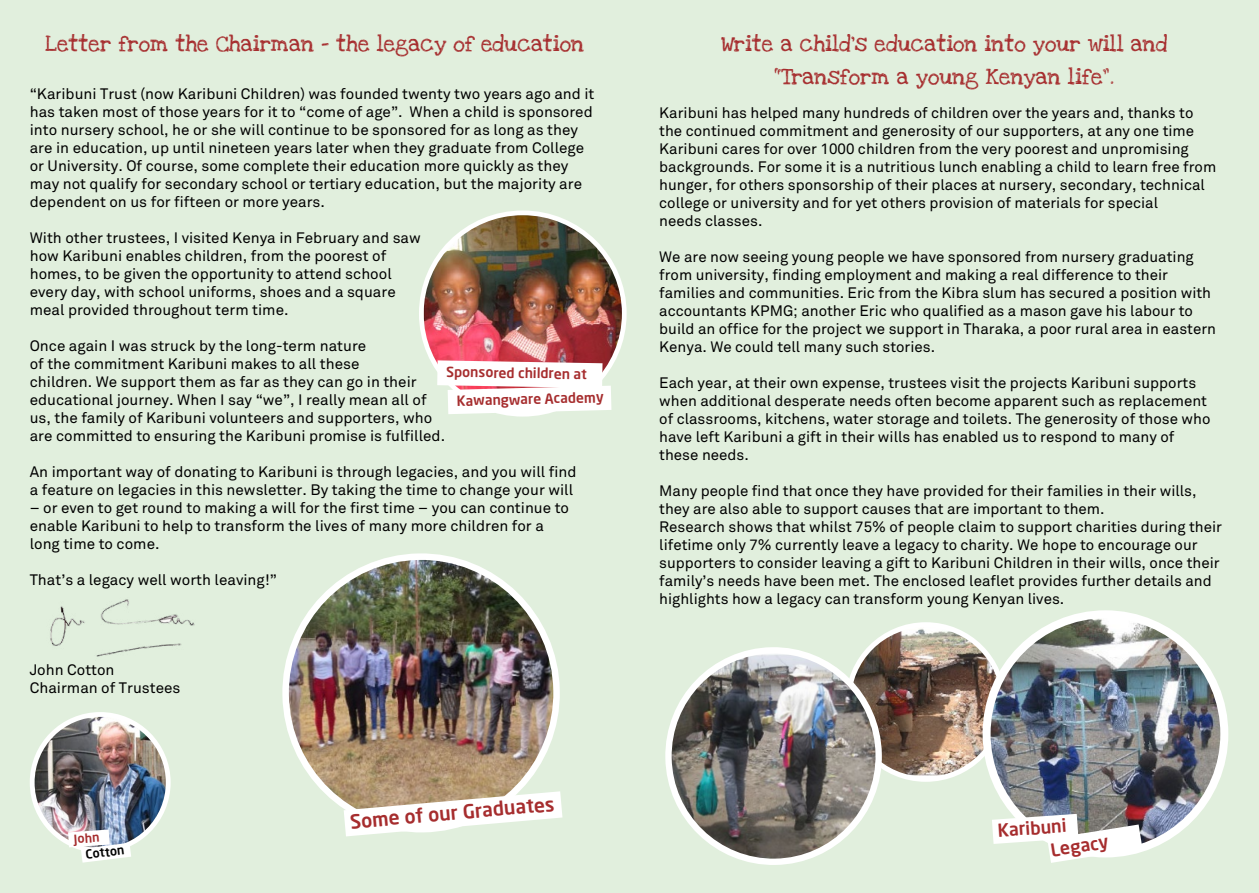
<style>
.page{position:relative;width:1259px;height:893px;background:#e1efdd}
.page>*{position:absolute;margin:0;border:0;box-sizing:border-box;transform-origin:0 0}
.t1{font:500 19.35px "Neo Sans";color:#a62d2e}
.t2{font:500 17.85px "Neo Sans";color:#a62d2e}
.t3{font:16.5px/33px "Love Ya Like A Sister";color:#a62d2e;text-align:center}
.t4{font:15px/18px "Akkurat";color:#000}
.t5{font:500 13.95px "Neo Sans";color:#a62d2e}
.t6{font:500 12.45px "Neo Sans";color:#000}
.t7{font:500 12.45px "Neo Sans";color:#a62d2e}
</style>
<div class="page">
<img style="left:870px;top:628px;width:116px;height:148px">
<img style="left:665px;top:645px;width:219px;height:220px">
<img style="left:425px;top:216px;width:199px;height:155px">
<div style="left:419px;top:210px;width:207px;height:207px;border:5px solid #fff;border-radius:50%"></div>
<img style="left:986px;top:619px;width:238px;height:233px">
<div style="left:982px;top:610px;width:246px;height:247px;border:8px solid #fff;border-radius:50%"></div>
<img style="left:282px;top:553px;width:276px;height:256px">
<svg style="left:344px;top:791px;width:218px;height:45px"></svg>
<svg style="left:992px;top:814px;width:150px;height:49px"></svg>
<img style="left:32px;top:714px;width:136px;height:136px;border-radius:68px">
<div style="left:30px;top:712px;width:141px;height:141px;border:5px solid #fff;border-radius:50%"></div>
<svg style="left:68px;top:829px;width:63px;height:34px"></svg>
<img style="left:50px;top:599px;width:145px;height:58px">
<svg style="left:437px;top:360px;width:174px;height:54px;background:#f9f2f2"></svg>
<p class="t3" style="left:45px;top:28px;width:540px">Letter from the Chairman – the legacy of education</p>
<p class="t3" style="left:721px;top:28px;width:448px">Write a child’s education into your will and “Transform a young Kenyan life”.</p>
<p class="t4" style="left:659px;top:104px;width:558px">Karibuni has helped many hundreds of children over the years and, thanks to the continued commitment and generosity of our supporters, at any one time Karibuni cares for over 1000 children from the very poorest and unpromising backgrounds. For some it is a nutritious lunch enabling a child to learn free from hunger, for others sponsorship of their places at nursery, secondary, technical college or university and for yet others provision of materials for special<br>needs classes.</p>
<p class="t4" style="left:659px;top:248px;width:558px">We are now seeing young people we have sponsored from nursery graduating from university, finding employment and making a real difference to their families and communities. Eric from the Kibra slum has secured a position with accountants KPMG; another Eric who qualified as a mason gave his labour to build an office for the project we support in Tharaka, a poor rural area in eastern Kenya. We could tell many such stories.</p>
<p class="t4" style="left:659px;top:374px;width:553px">Each year, at their own expense, trustees visit the projects Karibuni supports when additional desperate needs often become apparent such as replacement of classrooms, kitchens, water storage and toilets. The generosity of those who have left Karibuni a gift in their wills has enabled us to respond to many of these needs.</p>
<p class="t4" style="left:659px;top:482px;width:564px">Many people find that once they have provided for their families in their wills, they are also able to support causes that are important to them.<br>Research shows that whilst 75% of people claim to support charities during their lifetime only 7% currently leave a legacy to charity. We hope to encourage our supporters to consider leaving a gift to Karibuni Children in their wills, once their family’s needs have been met. The enclosed leaflet provides further details and highlights how a legacy can transform young Kenyan lives.</p>
<p class="t4" style="left:30px;top:85px;width:566px">“Karibuni Trust (now Karibuni Children) was founded twenty two years ago and it has taken most of those years for it to “come of age”. When a child is sponsored into nursery school, he or she will continue to be sponsored for as long as they are in education, up until nineteen years later when they graduate from College or University. Of course, some complete their education more quickly as they may not qualify for secondary school or tertiary education, but the majority are dependent on us for fifteen or more years.</p>
<p class="t4" style="left:30px;top:229px;width:392px">With other trustees, I visited Kenya in February and saw how Karibuni enables children, from the poorest of homes, to be given the opportunity to attend school every day, with school uniforms, shoes and a square meal provided throughout term time.</p>
<p class="t4" style="left:30px;top:337px;width:417px">Once again I was struck by the long-term nature<br>of the commitment Karibuni makes to all these<br>children. We support them as far as they can go in their educational journey. When I say “we”, I really mean all of us, the family of Karibuni volunteers and supporters, who are committed to ensuring the Karibuni promise is fulfilled.</p>
<p class="t4" style="left:30px;top:463px;width:548px">An important way of donating to Karibuni is through legacies, and you will find a feature on legacies in this newsletter. By taking the time to change your will</p>
<p class="t4" style="left:30px;top:499px;width:541px">– or even to get round to making a will for the first time – you can continue to enable Karibuni to help to transform the lives of many more children for a long time to come.</p>
<p class="t4" style="left:30px;top:571px;width:249px">That’s a legacy well worth leaving!”</p>
<p class="t5" style="left:446px;top:366px;width:142px;rotate:1deg">Sponsored children at</p>
<p class="t5" style="left:457px;top:394px;width:148px;rotate:-1deg">Kawangware Academy</p>
<p class="t4" style="left:30px;top:661px;width:152px">John Cotton<br>Chairman of Trustees</p>
<p class="t7" style="left:74px;top:834px;width:27px;rotate:-4deg">John</p>
<p class="t6" style="left:85px;top:849px;width:40px;rotate:-7deg">Cotton</p>
<p class="t1" style="left:349px;top:813px;width:207px;rotate:-5deg">Some of our Graduates</p>
<p class="t2" style="left:997px;top:823px;width:71px;rotate:-4deg">Karibuni</p>
<p class="t2" style="left:1049px;top:843px;width:60px;rotate:-9deg">Legacy</p>
</div>
